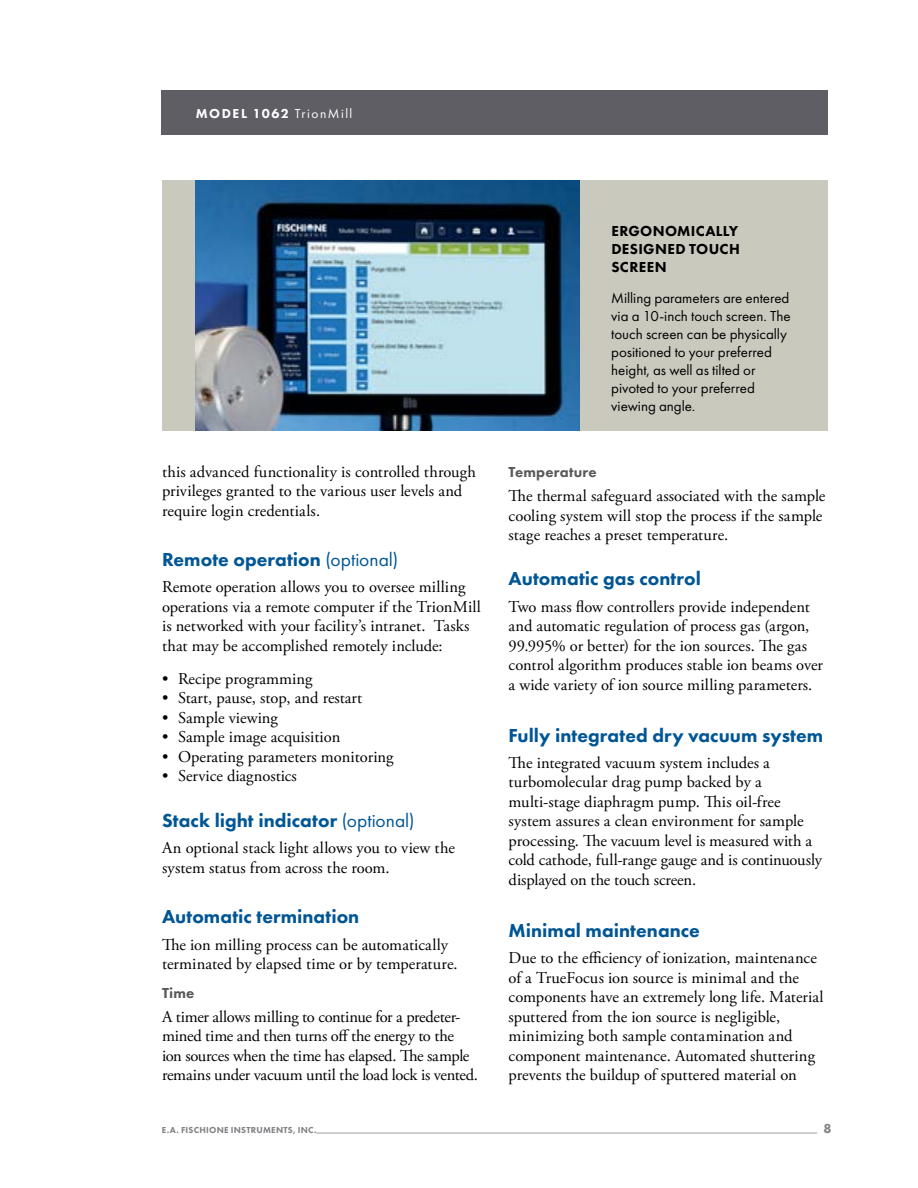
<style>
.page{position:relative;width:918px;height:1188px;background:#fff}
.page>*{position:absolute;margin:0;border:0;box-sizing:border-box;transform-origin:0 0}
.t1{font:800 19.5px "Futura PT";letter-spacing:.005em;color:#005695}
.t2{font:16.5px/19.5px "Adobe Garamond Pro";color:#000}
.t3{font:15px/18px "Futura PT";letter-spacing:-.005em;color:#000}
.t4{font:800 15px/18px "Futura PT";letter-spacing:.02em;color:#000;text-align:justify}
.t5{font:800 15px "Futura PT";letter-spacing:.01em;color:#58595b}
.t6{font:800 13.5px "Futura PT";letter-spacing:.115em;color:#fff}
.t7{font:800 13.5px "Futura PT";color:#808285}
.t8{font:800 9px "Futura PT";letter-spacing:.025em;color:#808285}
.s1{font-weight:400}
</style>
<div class="page">
<hr style="left:316px;top:1132px;width:501px;height:2px;background:#bcbec0">
<div style="left:162px;top:90px;width:666px;height:45px;background:#5f5e65"></div>
<div style="left:162px;top:180px;width:666px;height:251px;background:#cac9be"></div>
<img style="left:196px;top:180px;width:384px;height:251px">
<p class="t6" style="left:196px;top:105px;width:158px">MODEL 1062 <span class="s1">TrionMill</span></p>
<p class="t2" style="left:162px;top:462px;width:316px">this advanced functionality is controlled through privileges granted to the various user levels and require login credentials.</p>
<p class="t1" style="left:162px;top:547px;width:238px">Remote operation <span class="s1">(optional)</span></p>
<p class="t2" style="left:162px;top:578px;width:320px">Remote operation allows you to oversee milling operations via a remote computer if the TrionMill is networked with your facility’s intranet. Tasks that may be accomplished remotely include:</p>
<p class="t2" style="left:162px;top:669px;width:152px">• Recipe programming</p>
<p class="t2" style="left:162px;top:689px;width:202px">• Start, pause, stop, and restart</p>
<p class="t2" style="left:162px;top:708px;width:117px">• Sample viewing</p>
<p class="t2" style="left:162px;top:728px;width:180px">• Sample image acquisition</p>
<p class="t2" style="left:162px;top:747px;width:233px">• Operating parameters monitoring</p>
<p class="t2" style="left:162px;top:767px;width:136px">• Service diagnostics</p>
<p class="t1" style="left:162px;top:808px;width:254px">Stack light indicator <span class="s1">(optional)</span></p>
<p class="t2" style="left:162px;top:839px;width:294px">An optional stack light allows you to view the system status from across the room.</p>
<p class="t1" style="left:162px;top:905px;width:199px">Automatic termination</p>
<p class="t2" style="left:162px;top:935px;width:297px">The ion milling process can be automatically terminated by elapsed time or by temperature.</p>
<p class="t5" style="left:162px;top:984px;width:34px">Time</p>
<p class="t2" style="left:162px;top:1008px;width:318px">A timer allows milling to continue for a predeter&shy;mined time and then turns off the energy to the ion sources when the time has elapsed. The sample remains under vacuum until the load lock is vented.</p>
<p class="t4" style="left:611px;top:222px;width:130px">ERGONOMICALLY DESIGNED TOUCH SCREEN</p>
<p class="t3" style="left:611px;top:289px;width:181px">Milling parameters are entered via a 10-inch touch screen. The touch screen can be physically positioned to your preferred height, as well as tilted or pivoted to your preferred viewing angle.</p>
<p class="t5" style="left:509px;top:463px;width:90px">Temperature</p>
<p class="t2" style="left:509px;top:487px;width:318px">The thermal safeguard associated with the sample cooling system will stop the process if the sample stage reaches a preset temperature.</p>
<p class="t1" style="left:509px;top:567px;width:194px">Automatic gas control</p>
<p class="t2" style="left:509px;top:597px;width:316px">Two mass flow controllers provide independent and automatic regulation of process gas (argon, 99.995% or better) for the ion sources. The gas control algorithm produces stable ion beams over a wide variety of ion source milling parameters.</p>
<p class="t1" style="left:509px;top:723px;width:316px">Fully integrated dry vacuum system</p>
<p class="t2" style="left:509px;top:753px;width:315px">The integrated vacuum system includes a turbomolecular drag pump backed by a multi-stage diaphragm pump. This oil-free system assures a clean environment for sample processing. The vacuum level is measured with a cold cathode, full-range gauge and is continuously displayed on the touch screen.</p>
<p class="t1" style="left:509px;top:918px;width:193px">Minimal maintenance</p>
<p class="t2" style="left:509px;top:949px;width:317px">Due to the efficiency of ionization, maintenance of a TrueFocus ion source is minimal and the components have an extremely long life. Material sputtered from the ion source is negligible, minimizing both sample contamination and component maintenance. Automated shuttering prevents the buildup of sputtered material on</p>
<p class="t8" style="left:162px;top:1124px;width:156px">E.A. FISCHIONE INSTRUMENTS, INC.</p>
<p class="t7" style="left:824px;top:1120px;width:10px">8</p>
</div>
